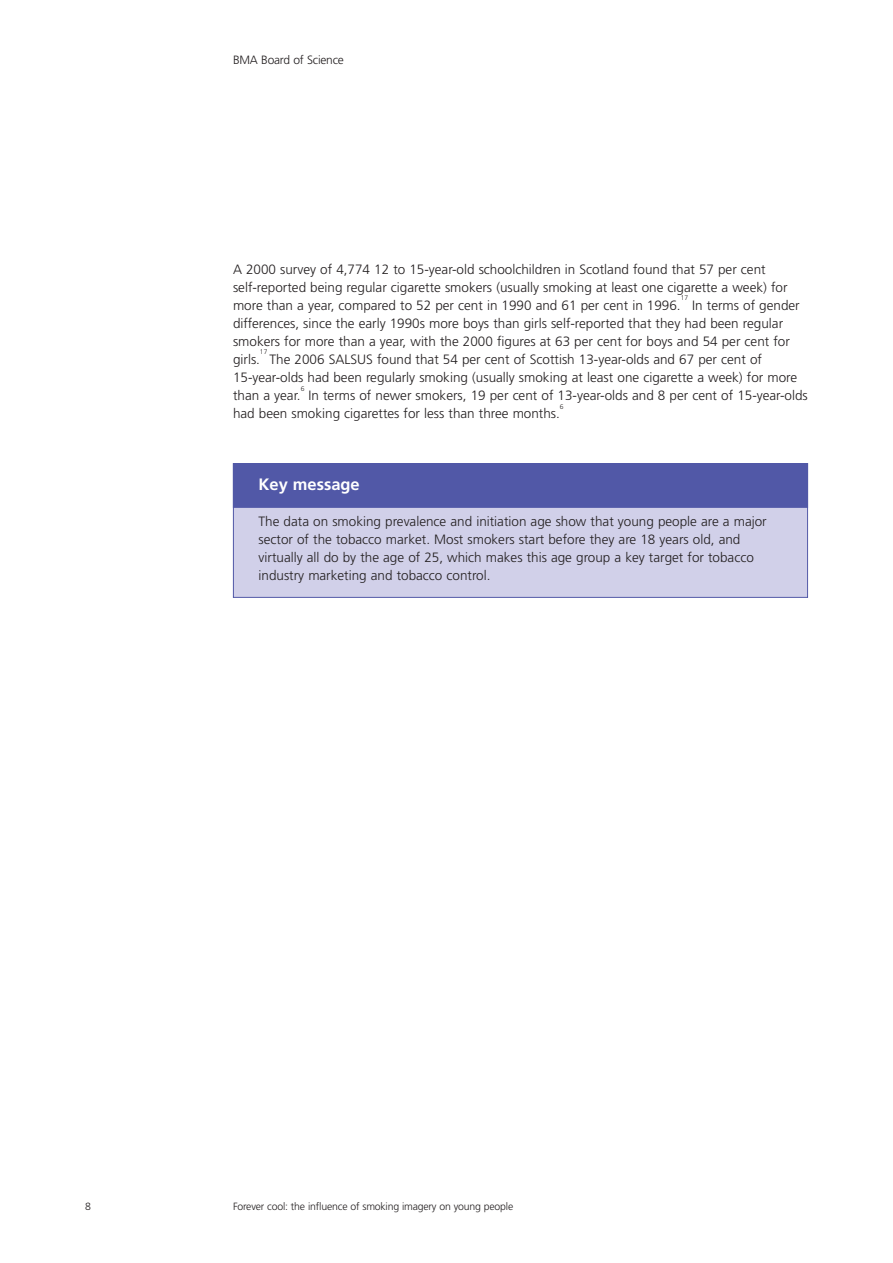
<style>
.page{position:relative;width:893px;height:1263px;background:#fff}
.page>*{position:absolute;margin:0;border:0;box-sizing:border-box;transform-origin:0 0}
.t1{font:700 16.5px "Frutiger";color:#fff}
.t2{font:300 13.5px/18px "Frutiger";color:#231f20}
.t3{font:300 12px "Frutiger";letter-spacing:-.015em;color:#231f20}
.t4{font:300 10.5px "Frutiger";letter-spacing:-.015em;color:#231f20}
.t5{font:300 6.75px "Frutiger";color:#231f20}
</style>
<div class="page">
<div style="left:234px;top:464px;width:573px;height:133px;background:#d1d0e9"></div>
<div style="left:234px;top:464px;width:573px;height:43px;background:#5158a7"></div>
<div style="left:233px;top:463px;width:575px;height:45px;border:1px solid #5158a7"></div>
<p class="t3" style="left:233px;top:55px;width:112px">BMA Board of Science</p>
<p class="t2" style="left:233px;top:261px;width:556px">A 2000 survey of 4,774 12 to 15-year-old schoolchildren in Scotland found that 57 per cent self-reported being regular cigarette smokers (usually smoking at least one cigarette a week) for more than a year, compared to 52 per cent in 1990 and 61 per cent in 1996.</p>
<p class="t5" style="left:681px;top:295px;width:9px">17</p>
<p class="t2" style="left:233px;top:297px;width:568px;text-indent:459px">In terms of gender differences, since the early 1990s more boys than girls self-reported that they had been regular smokers for more than a year, with the 2000 figures at 63 per cent for boys and 54 per cent for girls.</p>
<p class="t5" style="left:260px;top:349px;width:9px">17</p>
<p class="t2" style="left:233px;top:351px;width:566px;text-indent:37px">The 2006 SALSUS found that 54 per cent of Scottish 13-year-olds and 67 per cent of<br>15-year-olds had been regularly smoking (usually smoking at least one cigarette a week) for more than a year.</p>
<p class="t5" style="left:301px;top:385px;width:5px">6</p>
<p class="t2" style="left:233px;top:387px;width:576px;text-indent:76px">In terms of newer smokers, 19 per cent of 13-year-olds and 8 per cent of 15-year-olds had been smoking cigarettes for less than three months.</p>
<p class="t5" style="left:560px;top:403px;width:5px">6</p>
<p class="t1" style="left:259px;top:477px;width:103px">Key message</p>
<p class="t2" style="left:259px;top:513px;width:510px">The data on smoking prevalence and initiation age show that young people are a major sector of the tobacco market. Most smokers start before they are 18 years old, and virtually all do by the age of 25, which makes this age group a key target for tobacco industry marketing and tobacco control.</p>
<p class="t4" style="left:85px;top:1202px;width:7px">8</p>
<p class="t4" style="left:233px;top:1202px;width:282px">Forever cool: the influence of smoking imagery on young people</p>
</div>
